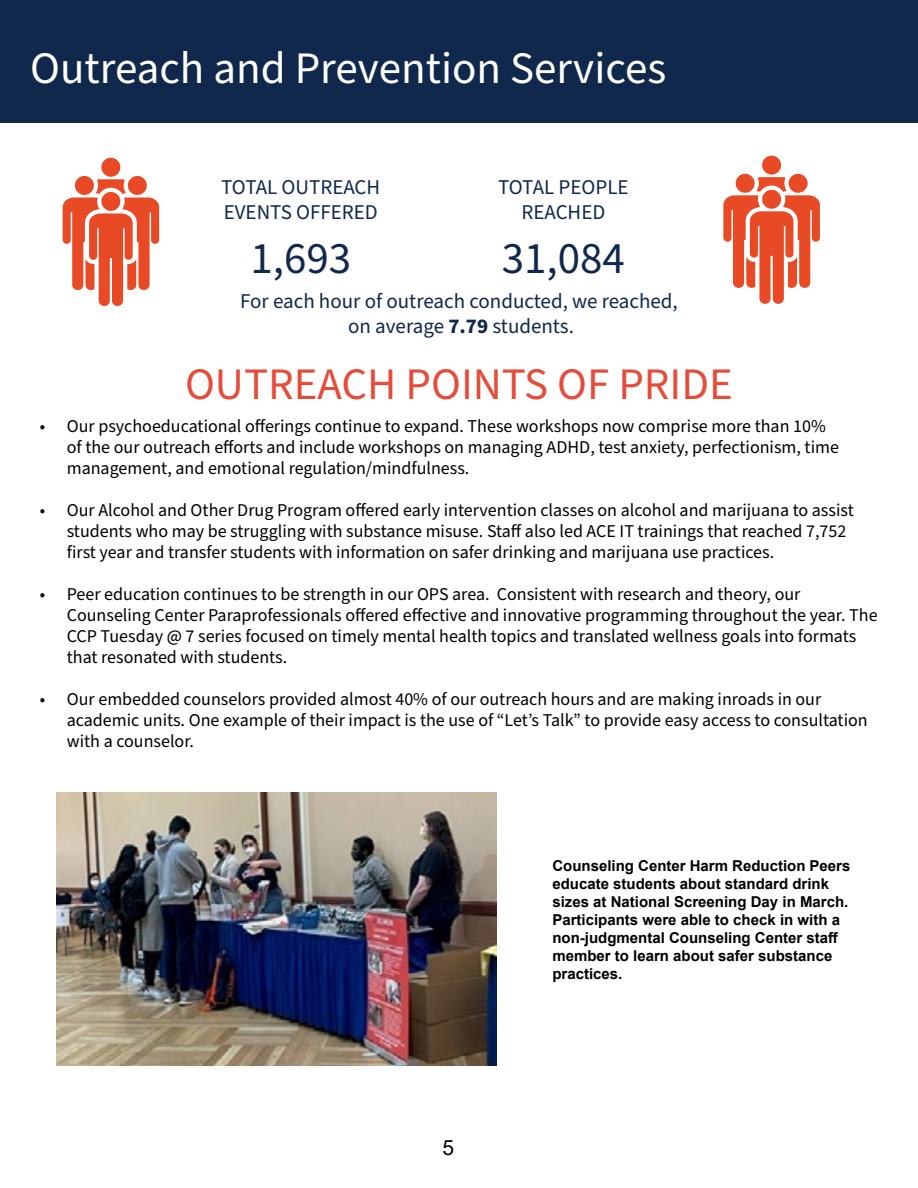
<style>
.page{position:relative;width:918px;height:1188px;background:#fff}
.page>*{position:absolute;margin:0;border:0;box-sizing:border-box;transform-origin:0 0}
.t1{font:45px "Source Sans Pro";color:#fff}
.t2{font:45px "Source Sans Pro";color:#e54c39}
.t3{font:45px "Source Sans Pro";color:#10284c}
.t4{font:21px/25.2px "Source Sans Pro";color:#10284c;text-align:center}
.t5{font:21px "Arial";color:#000}
.t6{font:18px/21px "Source Sans Pro";color:#000}
.t7{font:700 15px/18px "Arial";color:#000}
.s1{font-weight:700}
</style>
<div class="page">
<div style="left:0;top:0;width:918px;height:122px;background:#10284c"></div>
<div style="left:101px;top:158px;width:19px;height:19px;background:#e84a26;border-radius:50%"></div>
<svg style="left:75px;top:176px;width:19px;height:19px"></svg>
<svg style="left:128px;top:176px;width:19px;height:19px"></svg>
<svg style="left:63px;top:179px;width:96px;height:127px"></svg>
<div style="left:762px;top:156px;width:19px;height:19px;background:#e84a26;border-radius:50%"></div>
<div style="left:736px;top:174px;width:19px;height:19px;background:#e84a26;border-radius:50%"></div>
<div style="left:789px;top:174px;width:19px;height:19px;background:#e84a26;border-radius:50%"></div>
<svg style="left:723px;top:177px;width:97px;height:127px"></svg>
<img style="left:56px;top:792px;width:441px;height:274px">
<h1 class="t1" style="left:30px;top:38px;width:637px">Outreach and Prevention Services</h1>
<p class="t4" style="left:221px;top:175px;width:161px;text-align:left">TOTAL OUTREACH<br>EVENTS OFFERED</p>
<h1 class="t3" style="left:250px;top:228px;width:102px">1,693</h1>
<p class="t4" style="left:498px;top:175px;width:132px">TOTAL PEOPLE<br>REACHED</p>
<h1 class="t3" style="left:502px;top:228px;width:125px">31,084</h1>
<p class="t4" style="left:240px;top:289px;width:439px">For each hour of outreach conducted, we reached, on average <span class="s1">7.79</span> students.</p>
<h1 class="t2" style="left:185px;top:354px;width:549px">OUTREACH POINTS OF PRIDE</h1>
<p class="t6" style="left:67px;top:417px;width:774px;text-indent:-27px">• Our psychoeducational offerings continue to expand. These workshops now comprise more than 10% of the our outreach efforts and include workshops on managing ADHD, test anxiety, perfectionism, time management, and emotional regulation/mindfulness.</p>
<p class="t6" style="left:67px;top:501px;width:788px;text-indent:-27px">• Our Alcohol and Other Drug Program offered early intervention classes on alcohol and marijuana to assist students who may be struggling with substance misuse. Staff also led ACE IT trainings that reached 7,752 first year and transfer students with information on safer drinking and marijuana use practices.</p>
<p class="t6" style="left:67px;top:585px;width:812px;text-indent:-27px">• Peer education continues to be strength in our OPS area. Consistent with research and theory, our Counseling Center Paraprofessionals offered effective and innovative programming throughout the year. The CCP Tuesday @ 7 series focused on timely mental health topics and translated wellness goals into formats that resonated with students.</p>
<p class="t6" style="left:67px;top:690px;width:802px;text-indent:-27px">• Our embedded counselors provided almost 40% of our outreach hours and are making inroads in our academic units. One example of their impact is the use of “Let’s Talk” to provide easy access to consultation with a counselor.</p>
<p class="t5" style="left:442px;top:1134px;width:13px">5</p>
<p class="t7" style="left:552px;top:857px;width:300px">Counseling Center Harm Reduction Peers educate students about standard drink sizes at National Screening Day in March.<br>Participants were able to check in with a non-judgmental Counseling Center staff member to learn about safer substance practices.</p>
</div>
